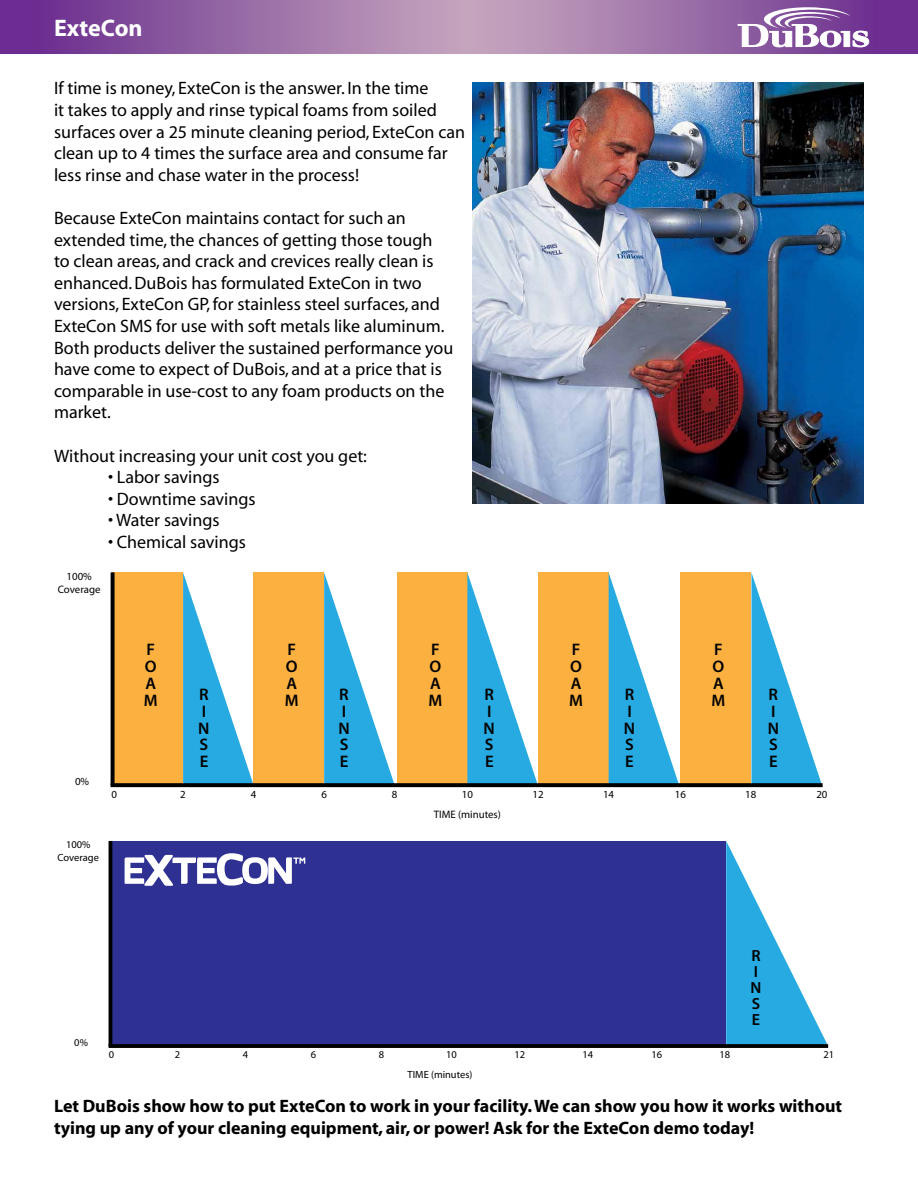
<style>
.page{position:relative;width:918px;height:1188px;background:#fff}
.page>*{position:absolute;margin:0;border:0;box-sizing:border-box;transform-origin:0 0}
.t1{font:700 24px "Myriad";color:#fff}
.t2{font:18px/21.6px "Myriad";color:#000}
.t3{font:700 18px/21.6px "Myriad";color:#000}
.t4{font:600 16.8px/16.8px "Myriad Pro";color:#000}
.t5{font:600 16.2px/16.2px "Myriad Pro";color:#000}
.t6{font:10.8px/13px "Myriad Pro";color:#000;text-align:center}
.t7{font:10.5px/12.6px "Myriad Pro";color:#000;text-align:center}
</style>
<div class="page">
<svg style="left:0;top:0;width:918px;height:54px;background:#996ca7"></svg>
<svg style="left:738px;top:7px;width:131px;height:40px"></svg>
<img style="left:472px;top:82px;width:392px;height:422px">
<div style="left:113px;top:572px;width:70px;height:213px;background:#fbb040"></div>
<div style="left:254px;top:572px;width:70px;height:213px;background:#fbb040"></div>
<div style="left:397px;top:572px;width:70px;height:213px;background:#fbb040"></div>
<div style="left:538px;top:572px;width:71px;height:213px;background:#fbb040"></div>
<div style="left:680px;top:572px;width:71px;height:213px;background:#fbb040"></div>
<svg style="left:183px;top:572px;width:71px;height:211px"></svg>
<svg style="left:324px;top:572px;width:70px;height:211px"></svg>
<svg style="left:467px;top:572px;width:70px;height:211px"></svg>
<svg style="left:609px;top:574px;width:70px;height:209px"></svg>
<svg style="left:751px;top:572px;width:71px;height:211px"></svg>
<svg style="left:111px;top:572px;width:4px;height:211px"></svg>
<svg style="left:111px;top:783px;width:712px;height:4px;background:#070807"></svg>
<div style="left:110px;top:841px;width:616px;height:205px;background:#2e3092"></div>
<svg style="left:726px;top:841px;width:101px;height:203px"></svg>
<svg style="left:125px;top:853px;width:180px;height:33px"></svg>
<hr style="left:109px;top:841px;width:3px;height:205px;background:#000">
<svg style="left:109px;top:1044px;width:719px;height:4px;background:#040508"></svg>
<h1 class="t1" style="left:54px;top:15px;width:90px">ExteCon</h1>
<p class="t2" style="left:54px;top:78px;width:413px">If time is money, ExteCon is the answer. In the time<br>it takes to apply and rinse typical foams from soiled surfaces over a 25 minute cleaning period, ExteCon can clean up to 4 times the surface area and consume far less rinse and chase water in the process!</p>
<p class="t2" style="left:54px;top:208px;width:401px">Because ExteCon maintains contact for such an extended time, the chances of getting those tough<br>to clean areas, and crack and crevices really clean is enhanced. DuBois has formulated ExteCon in two versions, ExteCon GP, for stainless steel surfaces, and ExteCon SMS for use with soft metals like aluminum.<br>Both products deliver the sustained performance you have come to expect of DuBois, and at a price that is comparable in use-cost to any foam products on the market.</p>
<p class="t2" style="left:54px;top:446px;width:315px">Without increasing your unit cost you get:</p>
<p class="t2" style="left:108px;top:467px;width:113px">• Labor savings</p>
<p class="t2" style="left:108px;top:489px;width:149px">• Downtime savings</p>
<p class="t2" style="left:108px;top:510px;width:113px">• Water savings</p>
<p class="t2" style="left:108px;top:532px;width:139px">• Chemical savings</p>
<p class="t6" style="left:58px;top:570px;width:44px">100%<br>Coverage</p>
<p class="t6" style="left:75px;top:775px;width:16px">0%</p>
<p class="t7" style="left:58px;top:838px;width:43px">100%<br>Coverage</p>
<p class="t4" style="left:144px;top:641px;width:15px">F<br>O<br>A<br>M</p>
<p class="t4" style="left:285px;top:641px;width:15px">F<br>O<br>A<br>M</p>
<p class="t4" style="left:429px;top:641px;width:15px">F<br>O<br>A<br>M</p>
<p class="t4" style="left:569px;top:641px;width:15px">F<br>O<br>A<br>M</p>
<p class="t4" style="left:712px;top:641px;width:15px">F<br>O<br>A<br>M</p>
<p class="t4" style="left:198px;top:686px;width:12px">R<br>I<br>N<br>S<br>E</p>
<p class="t4" style="left:338px;top:686px;width:12px">R<br>I<br>N<br>S<br>E</p>
<p class="t4" style="left:484px;top:686px;width:12px">R<br>I<br>N<br>S<br>E</p>
<p class="t4" style="left:624px;top:686px;width:12px">R<br>I<br>N<br>S<br>E</p>
<p class="t4" style="left:768px;top:686px;width:12px">R<br>I<br>N<br>S<br>E</p>
<p class="t6" style="left:112px;top:788px;width:7px">0</p>
<p class="t6" style="left:180px;top:788px;width:7px">2</p>
<p class="t6" style="left:251px;top:788px;width:7px">4</p>
<p class="t6" style="left:321px;top:788px;width:7px">6</p>
<p class="t6" style="left:392px;top:788px;width:7px">8</p>
<p class="t6" style="left:462px;top:788px;width:13px">10</p>
<p class="t6" style="left:533px;top:788px;width:13px">12</p>
<p class="t6" style="left:603px;top:788px;width:13px">14</p>
<p class="t6" style="left:675px;top:788px;width:13px">16</p>
<p class="t6" style="left:745px;top:788px;width:13px">18</p>
<p class="t6" style="left:816px;top:788px;width:13px">20</p>
<p class="t6" style="left:434px;top:808px;width:69px">TIME (minutes)</p>
<p class="t7" style="left:74px;top:1036px;width:15px">0%</p>
<p class="t5" style="left:751px;top:947px;width:12px">R<br>I<br>N<br>S<br>E</p>
<p class="t7" style="left:109px;top:1048px;width:7px">0</p>
<p class="t7" style="left:175px;top:1048px;width:7px">2</p>
<p class="t7" style="left:243px;top:1048px;width:7px">4</p>
<p class="t7" style="left:311px;top:1048px;width:7px">6</p>
<p class="t7" style="left:379px;top:1048px;width:7px">8</p>
<p class="t7" style="left:446px;top:1048px;width:12px">10</p>
<p class="t7" style="left:514px;top:1048px;width:12px">12</p>
<p class="t7" style="left:582px;top:1048px;width:12px">14</p>
<p class="t7" style="left:652px;top:1048px;width:12px">16</p>
<p class="t7" style="left:719px;top:1048px;width:12px">18</p>
<p class="t7" style="left:823px;top:1048px;width:12px">21</p>
<p class="t7" style="left:408px;top:1068px;width:66px">TIME (minutes)</p>
<p class="t3" style="left:54px;top:1096px;width:790px">Let DuBois show how to put ExteCon to work in your facility.We can show you how it works without tying up any of your cleaning equipment, air,or power! Ask for the ExteCon demo today!</p>
</div>
